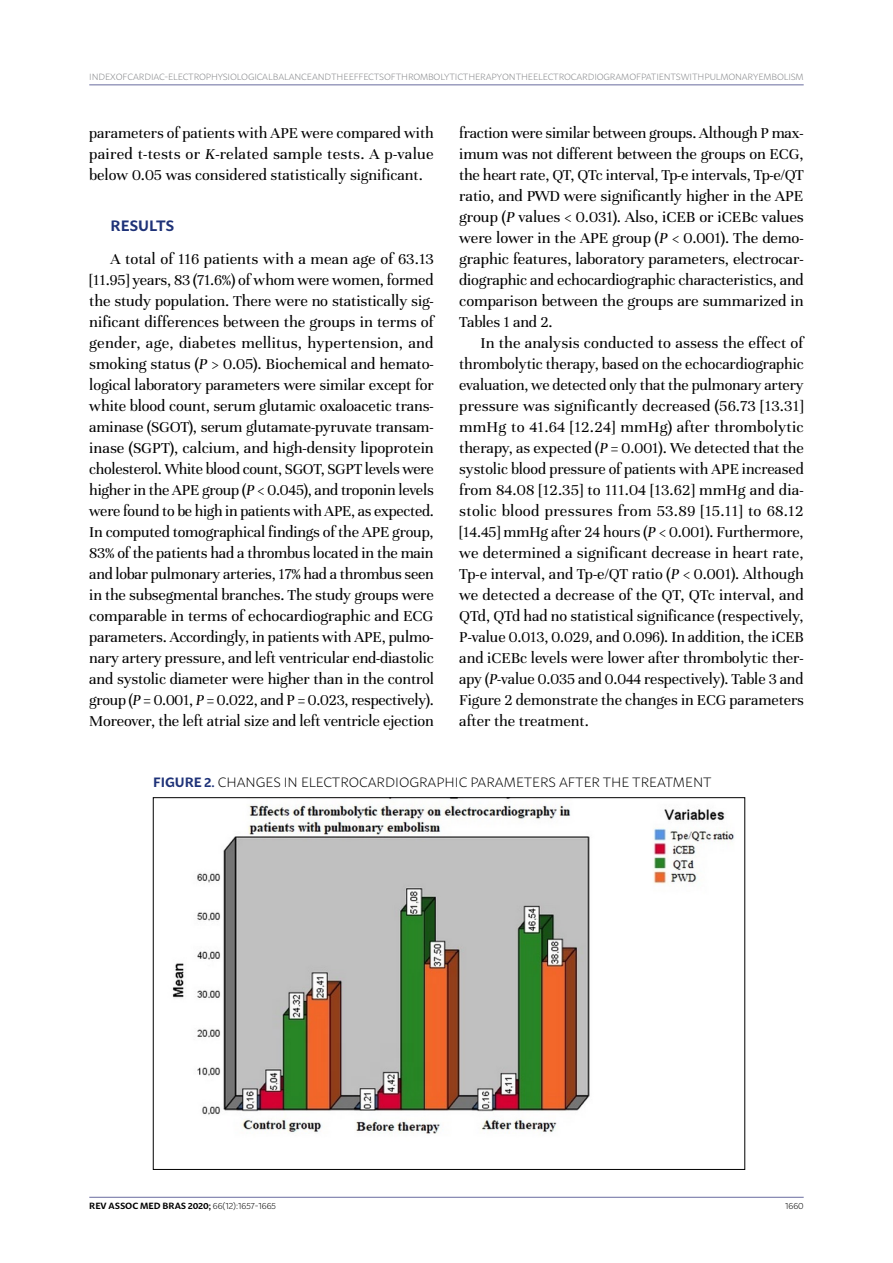
<style>
.page{position:relative;width:893px;height:1263px;background:#fff}
.page>*{position:absolute;margin:0;border:0;box-sizing:border-box;transform-origin:0 0}
.t1{font:16.5px/21px "Unna";letter-spacing:-.005em;color:#000;text-align:justify}
.t2{font:600 15px "Mato Sans";color:#1e3278}
.t3{font:200 13.5px "Mato Sans";color:#000}
.t4{font:200 9px "Mato Sans";letter-spacing:-.015em;color:#808285}
.t5{font:600 9px "Mato Sans";color:#000}
.t6{font:200 9px "Mato Sans";color:#000}
.s1{font-style:italic}
.s2{font-weight:600;color:#1e3278}
.s3{font-weight:200}
</style>
<div class="page">
<hr style="left:89px;top:85px;width:715px;height:1px;background:#696c9f">
<hr style="left:89px;top:1197px;width:715px;height:1px;background:#696c9f">
<img style="left:172px;top:804px;width:562px;height:330px">
<p class="t4" style="left:89px;top:68px;width:10px">INDE</p>
<p class="t4" style="left:110px;top:68px;width:41px">X OFCARDIAC</p>
<p class="t4" style="left:165px;top:68px;width:131px">-ELECTROPHYSI OLOGICAL BALANCE</p>
<p class="t4" style="left:312px;top:68px;width:8px">AND</p>
<p class="t4" style="left:331px;top:68px;width:24px">THEEFFECT</p>
<p class="t4" style="left:379px;top:68px;width:71px">S OFTHROMBOLYTIC</p>
<p class="t4" style="left:463px;top:68px;width:189px">THERAPY ONTHE ELECTROCARDI OGRAM OF PATIENT</p>
<p class="t4" style="left:676px;top:68px;width:128px">S WITH PU LMONARYEM BOLISM</p>
<p class="t1" style="left:89px;top:122px;width:346px">parameters of patients with APE were compared with paired t-tests or <span class="s1">K</span>-related sample tests. A p-value below 0.05 was considered statistically significant.</p>
<p class="t2" style="left:111px;top:212px;width:65px">RESULTS</p>
<p class="t1" style="left:89px;top:248px;width:346px;text-indent:21px">A total of 116 patients with a mean age of 63.13 [11.95] years, 83 (71.6%) of whom were women, formed the study population. There were no statistically sig&shy;nificant differences between the groups in terms of gender, age, diabetes mellitus, hypertension, and smoking status (<span class="s1">P</span> &gt; 0.05). Biochemical and hemato&shy;logical laboratory parameters were similar except for white blood count, serum glutamic oxaloacetic trans&shy;aminase (SGOT), serum glutamate-pyruvate transam&shy;inase (SGPT), calcium, and high-density lipoprotein cholesterol. White blood count, SGOT, SGPT levels were higher in the APE group (<span class="s1">P</span> &lt; 0.045), and troponin levels were found to be high in patients with APE, as expected.<br>In computed tomographical findings of the APE group, 83% of the patients had a thrombus located in the main and lobar pulmonary arteries, 17% had a thrombus seen in the subsegmental branches. The study groups were comparable in terms of echocardiographic and ECG parameters. Accordingly, in patients with APE, pulmo&shy;nary artery pressure, and left ventricular end-diastolic and systolic diameter were higher than in the control group (<span class="s1">P</span> = 0.001, <span class="s1">P</span> = 0.022, and P = 0.023, respectively).<br>Moreover, the left atrial size and left ventricle ejection</p>
<p class="t1" style="left:459px;top:122px;width:346px">fraction were similar between groups. Although P max&shy;imum was not different between the groups on ECG, the heart rate, QT, QTc interval, Tp-e intervals, Tp-e/QT ratio, and PWD were significantly higher in the APE group (<span class="s1">P</span> values &lt; 0.031). Also, iCEB or iCEBc values were lower in the APE group (<span class="s1">P</span> &lt; 0.001). The demo&shy;graphic features, laboratory parameters, electrocar&shy;diographic and echocardiographic characteristics, and comparison between the groups are summarized in Tables 1 and 2.</p>
<p class="t1" style="left:459px;top:332px;width:346px;text-indent:21px">In the analysis conducted to assess the effect of thrombolytic therapy, based on the echocardiographic evaluation, we detected only that the pulmonary artery pressure was significantly decreased (56.73 [13.31] mmHg to 41.64 [12.24] mmHg) after thrombolytic therapy, as expected (<span class="s1">P</span> = 0.001). We detected that the systolic blood pressure of patients with APE increased from 84.08 [12.35] to 111.04 [13.62] mmHg and dia&shy;stolic blood pressures from 53.89 [15.11] to 68.12 [14.45] mmHg after 24 hours (<span class="s1">P</span> &lt; 0.001). Furthermore, we determined a significant decrease in heart rate, Tp-e interval, and Tp-e/QT ratio (<span class="s1">P</span> &lt; 0.001). Although we detected a decrease of the QT, QTc interval, and QTd, QTd had no statistical significance (respectively, P-value 0.013, 0.029, and 0.096). In addition, the iCEB and iCEBc levels were lower after thrombolytic ther&shy;apy (<span class="s1">P</span>-value 0.035 and 0.044 respectively). Table 3 and Figure 2 demonstrate the changes in ECG parameters after the treatment.</p>
<p class="t3" style="left:153px;top:770px;width:256px"><span class="s2">FIGURE 2.</span> CHANGES IN ELECTROCARDIOGR</p>
<p class="t3" style="left:428px;top:770px;width:286px">APH IC PARAMETERS AFTER TH E TREATMENT</p>
<p class="t5" style="left:89px;top:1198px;width:188px">REV ASSOC MED BRAS 2020; <span class="s3">66(12):1657-1665</span></p>
<p class="t6" style="left:785px;top:1198px;width:20px">1660</p>
</div>
